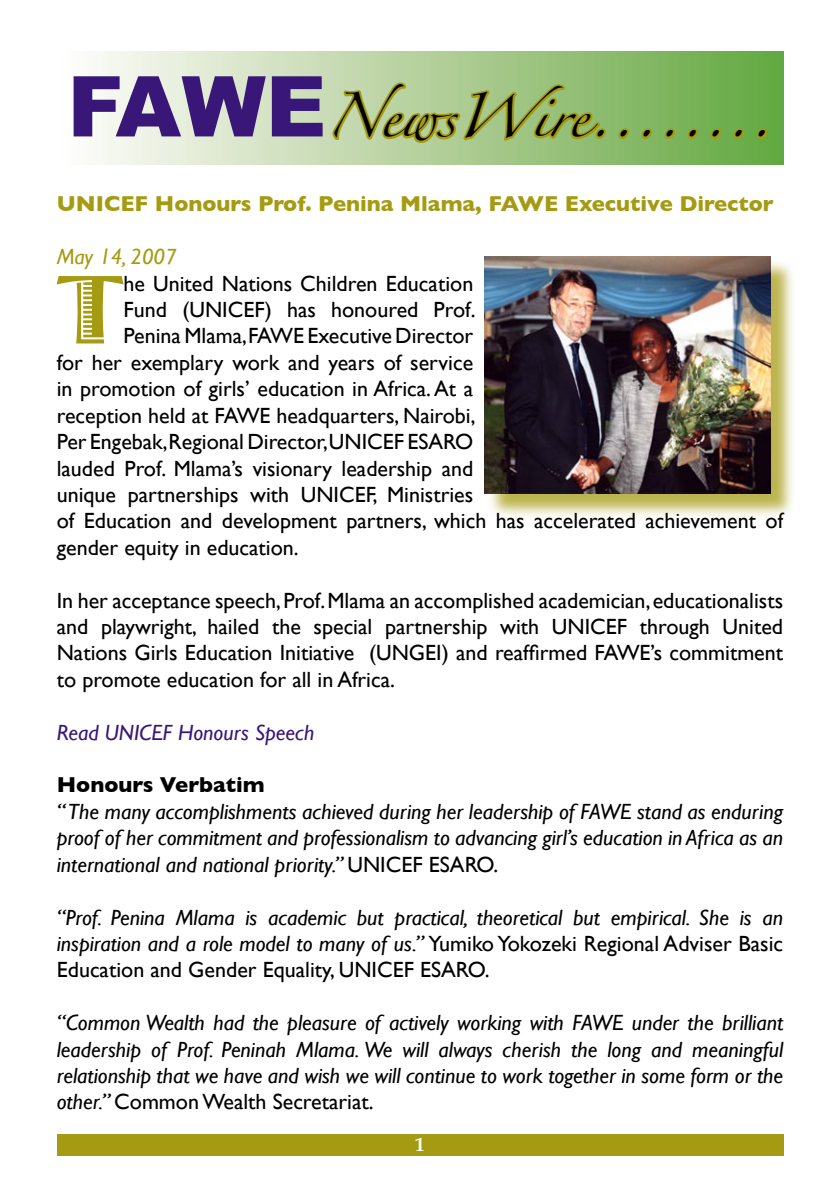
<style>
.page{position:relative;width:840px;height:1191px;background:#fff}
.page>*{position:absolute;margin:0;border:0;box-sizing:border-box;transform-origin:0 0}
.t1{font:101.2px "Jazz Let Plain";color:#a59b12}
.Heading_1{font:40px "Zapfino";color:#000}
.t2{font:22px/26.4px "Gill Sans";color:#000;text-align:justify}
.t3{font:italic 22px/26.4px "Gill Sans";color:#000;text-align:justify}
.t4{font:700 22px "Gill Sans";color:#a59b12}
.t5{font:italic 22px "Gill Sans";color:#381778}
.t6{font:700 22px "Gill Sans";color:#000}
.t7{font:italic 22px "Gill Sans";color:#a59b12}
.t8{font:700 20px "Palatino";color:#fff}
.s1{font-family:"Arial";font-weight:900;font-size:84px;color:#381778}
.s2{font-style:normal}
</style>
<div class="page">
<div style="left:56px;top:51px;width:726px;height:113px;background:linear-gradient(to right,#fffdfd,#65a740)"></div>
<div style="left:485px;top:257px;width:311px;height:263px;background:#a59b12;opacity:.75"></div>
<img style="left:484px;top:256px;width:285px;height:237px">
<svg style="left:329px;top:51px;width:279px;height:95px;background:#a9c279"></svg>
<svg style="left:615px;top:125px;width:16px;height:17px"></svg>
<svg style="left:638px;top:125px;width:16px;height:17px"></svg>
<svg style="left:661px;top:125px;width:16px;height:17px"></svg>
<svg style="left:684px;top:125px;width:16px;height:17px"></svg>
<svg style="left:707px;top:125px;width:16px;height:17px"></svg>
<svg style="left:730px;top:125px;width:16px;height:17px"></svg>
<svg style="left:753px;top:125px;width:16px;height:17px"></svg>
<div style="left:57px;top:1134px;width:725px;height:21px;background:#a59b12"></div>
<p class="Heading_1" style="left:67px;top:99px;width:706px"><span class="s1">FAWE</span>NewsWire........</p>
<p class="t4" style="left:57px;top:191px;width:718px">UNICEF Honours Prof. Penina Mlama, FAWE Executive Director</p>
<p class="t7" style="left:57px;top:244px;width:121px">May 14, 2007</p>
<p class="t1" style="left:57px;top:228px;width:68px">T</p>
<p class="t2" style="left:123px;top:270px;width:351px">he United Nations Children Education</p>
<p class="t2" style="left:123px;top:296px;width:353px">Fund (UNICEF) has honoured Prof.</p>
<p class="t2" style="left:123px;top:323px;width:351px">Penina Mlama,FAWE Executive Director</p>
<p class="t2" style="left:57px;top:349px;width:418px">for her exemplary work and years of service</p>
<p class="t2" style="left:57px;top:375px;width:418px">in promotion of girls’ education in Africa. At a</p>
<p class="t2" style="left:57px;top:402px;width:420px">reception held at FAWE headquarters, Nairobi,</p>
<p class="t2" style="left:57px;top:428px;width:418px">Per Engebak,Regional Director,UNICEF ESARO</p>
<p class="t2" style="left:57px;top:455px;width:418px">lauded Prof. Mlama’s visionary leadership and</p>
<p class="t2" style="left:57px;top:481px;width:418px">unique partnerships with UNICEF, Ministries</p>
<p class="t2" style="left:57px;top:507px;width:727px">of Education and development partners, which has accelerated achievement of</p>
<p class="t2" style="left:57px;top:534px;width:243px">gender equity in education.</p>
<p class="t2" style="left:57px;top:587px;width:727px">In her acceptance speech, Prof. Mlama an accomplished academician, educationalists and playwright, hailed the special partnership with UNICEF through United Nations Girls Education Initiative (UNGEI) and reaffirmed FAWE’s commitment to promote education for all in Africa.</p>
<p class="t5" style="left:57px;top:719px;width:259px">Read UNICEF Honours Speech</p>
<p class="t6" style="left:57px;top:772px;width:209px">Honours Verbatim</p>
<p class="t3" style="left:57px;top:798px;width:727px">“ The many accomplishments achieved during her leadership of FAWE stand as enduring proof of her commitment and professionalism to advancing girl’s education in Africa as an international and national priority.” <span class="s2">UNICEF ESARO.</span></p>
<p class="t3" style="left:57px;top:903px;width:727px">“Prof. Penina Mlama is academic but practical, theoretical but empirical. She is an inspiration and a role model to many of us.” <span class="s2">Yumiko Yokozeki Regional Adviser Basic Education and Gender Equality, UNICEF ESARO.</span></p>
<p class="t3" style="left:57px;top:1009px;width:727px">“Common Wealth had the pleasure of actively working with FAWE under the brilliant leadership of Prof. Peninah Mlama. We will always cherish the long and meaningful relationship that we have and wish we will continue to work together in some form or the other.” <span class="s2">Common Wealth Secretariat.</span></p>
<p class="t8" style="left:415px;top:1126px;width:11px">1</p>
</div>
